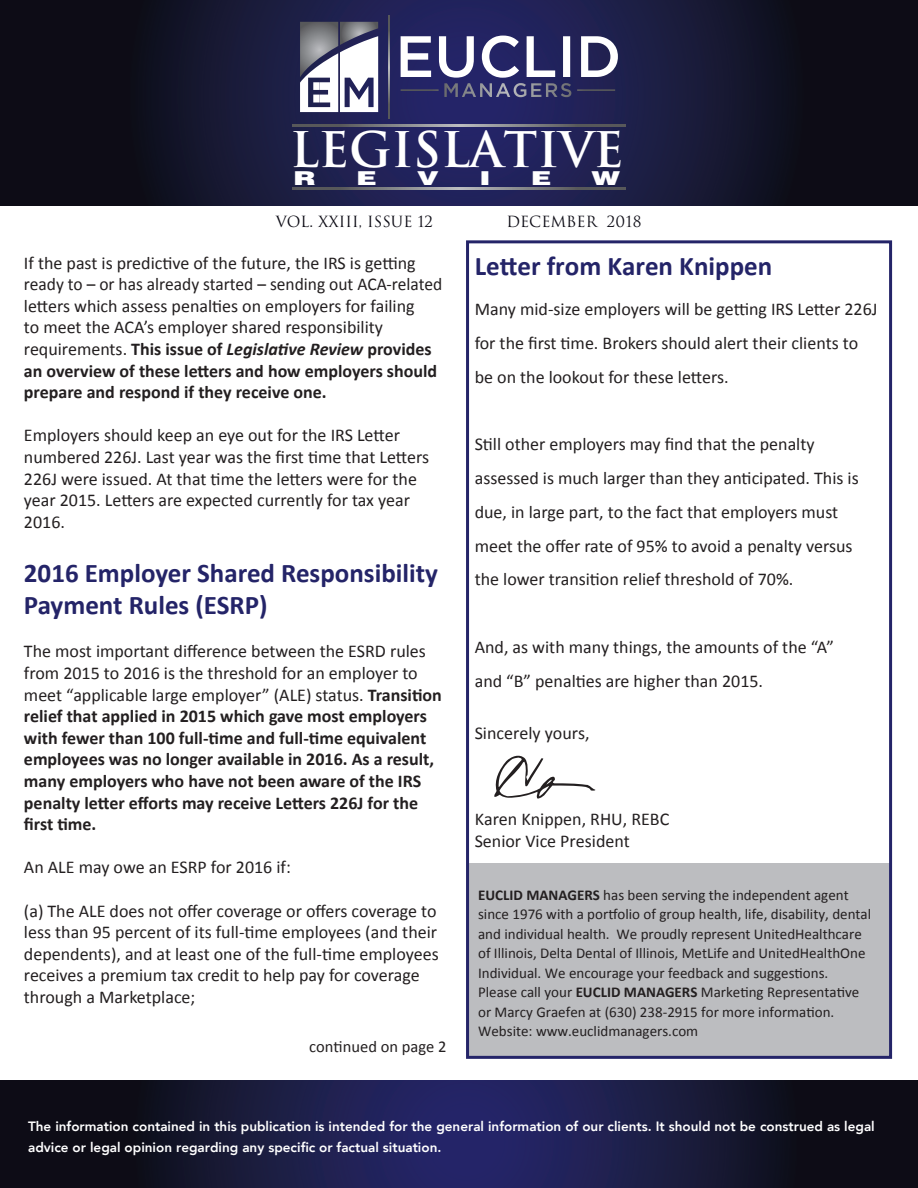
<style>
.page{position:relative;width:918px;height:1188px;background:#fff}
.page>*{position:absolute;margin:0;border:0;box-sizing:border-box;transform-origin:0 0}
.t1{font:700 47.85px "Trajan";color:#fff}
.t2{font:700 27px/32.4px "Calibri";color:#242468}
.t3{font:900 19.2px "Helvetica";color:#fff;scale:1.5 1}
.t4{font:18px/21.6px "Calibri";color:#231f20}
.t5{font:700 18px/21.6px "Calibri";color:#231f20}
.t6{font:16.5px "Calibri";color:#231f20}
.t7{font:15px/19.5px "Calibri";color:#231f20}
.t8{font:15px "Trajan";color:#0d0c15}
.t9{font:800 13.5px/21px "Avenir";color:#fff}
.s1{font-weight:700}
.s2{font-weight:700;font-style:italic}
.s3{font-weight:400}
</style>
<div class="page">
<svg style="left:0;top:0;width:918px;height:205px;background:#161633"></svg>
<svg style="left:0;top:1081px;width:918px;height:107px;background:#171839"></svg>
<svg style="left:401px;top:36px;width:217px;height:61px"></svg>
<svg style="left:300px;top:22px;width:78px;height:90px"></svg>
<svg style="left:388px;top:15px;width:2px;height:104px"></svg>
<svg style="left:292px;top:124px;width:333px;height:3px"></svg>
<svg style="left:292px;top:187px;width:333px;height:3px"></svg>
<div style="left:468px;top:863px;width:423px;height:194px;background:#bcbdc0"></div>
<div style="left:466px;top:240px;width:426px;height:819px;border:3px solid #242468"></div>
<svg style="left:494px;top:755px;width:101px;height:44px"></svg>
<h1 class="t1" style="left:290px;top:120px;width:335px">LEGISLATIVE</h1>
<p class="t3" style="left:294px;top:166px;width:16px">R</p>
<p class="t3" style="left:356px;top:166px;width:15px">E</p>
<p class="t3" style="left:417px;top:166px;width:16px">V</p>
<p class="t3" style="left:479px;top:166px;width:9px">I</p>
<p class="t3" style="left:531px;top:166px;width:15px">E</p>
<p class="t3" style="left:592px;top:166px;width:21px">W</p>
<p class="t8" style="left:276px;top:213px;width:159px">VOL. XXIII, ISSUE 12</p>
<p class="t8" style="left:506px;top:213px;width:137px">DECEMBER 2018</p>
<p class="t4" style="left:24px;top:252px;width:420px">If the past is predictive of the future, the IRS is getting ready to – or has already started – sending out ACA-related letters which assess penalties on employers for failing<br>to meet the ACA’s employer shared responsibility requirements. <span class="s1">This issue of</span> <span class="s2">Legislative Review</span> <span class="s1">provides an overview of these letters and how employers should prepare and respond if they receive one.</span></p>
<p class="t4" style="left:24px;top:425px;width:407px">Employers should keep an eye out for the IRS Letter numbered 226J. Last year was the first time that Letters 226J were issued. At that time the letters were for the year 2015. Letters are expected currently for tax year 2016.</p>
<h2 class="t2" style="left:24px;top:557px;width:415px">2016 Employer Shared Responsibility<br>Payment Rules (ESRP)</h2>
<p class="t5" style="left:24px;top:641px;width:419px"><span class="s3">The most important difference between the ESRD rules from 2015 to 2016 is the threshold for an employer to meet “applicable large employer” (ALE) status.</span> Transition relief that applied in 2015 which gave most employers with fewer than 100 full-time and full-time equivalent employees was no longer available in 2016. As a result, many employers who have not been aware of the IRS penalty letter efforts may receive Letters 226J for the first time.</p>
<p class="t4" style="left:24px;top:857px;width:268px">An ALE may owe an ESRP for 2016 if:</p>
<p class="t4" style="left:24px;top:900px;width:416px">(a) The ALE does not offer coverage or offers coverage to less than 95 percent of its full-time employees (and their dependents), and at least one of the full-time employees receives a premium tax credit to help pay for coverage through a Marketplace;</p>
<p class="t6" style="left:309px;top:1036px;width:139px">continued on page 2</p>
<h2 class="t2" style="left:475px;top:250px;width:299px">Letter from Karen Knippen</h2>
<p class="t4" style="left:475px;top:292px;width:404px;line-height:33.8px">Many mid-size employers will be getting IRS Letter 226J for the first time. Brokers should alert their clients to be on the lookout for these letters.</p>
<p class="t4" style="left:475px;top:427px;width:386px;line-height:33.8px">Still other employers may find that the penalty assessed is much larger than they anticipated. This is due, in large part, to the fact that employers must meet the offer rate of 95% to avoid a penalty versus the lower transition relief threshold of 70%.</p>
<p class="t4" style="left:475px;top:630px;width:361px;line-height:33.8px">And, as with many things, the amounts of the “A” and “B” penalties are higher than 2015.</p>
<p class="t4" style="left:475px;top:722px;width:116px">Sincerely yours,</p>
<p class="t4" style="left:475px;top:808px;width:196px">Karen Knippen, RHU, REBC<br>Senior Vice President</p>
<p class="t7" style="left:478px;top:885px;width:395px"><span class="s1">EUCLID MANAGERS</span> has been serving the independent agent since 1976 with a portfolio of group health, life, disability, dental and individual health. We proudly represent UnitedHealthcare of Illinois, Delta Dental of Illinois, MetLife and UnitedHealthOne Individual. We encourage your feedback and suggestions.<br>Please call your <span class="s1">EUCLID MANAGERS</span> Marketing Representative or Marcy Graefen at (630) 238-2915 for more information.<br>Website: www.euclidmanagers.com</p>
<p class="t9" style="left:28px;top:1116px;width:848px">The information contained in this publication is intended for the general information of our clients. It should not be construed as legal advice or legal opinion regarding any specific or factual situation.</p>
</div>
